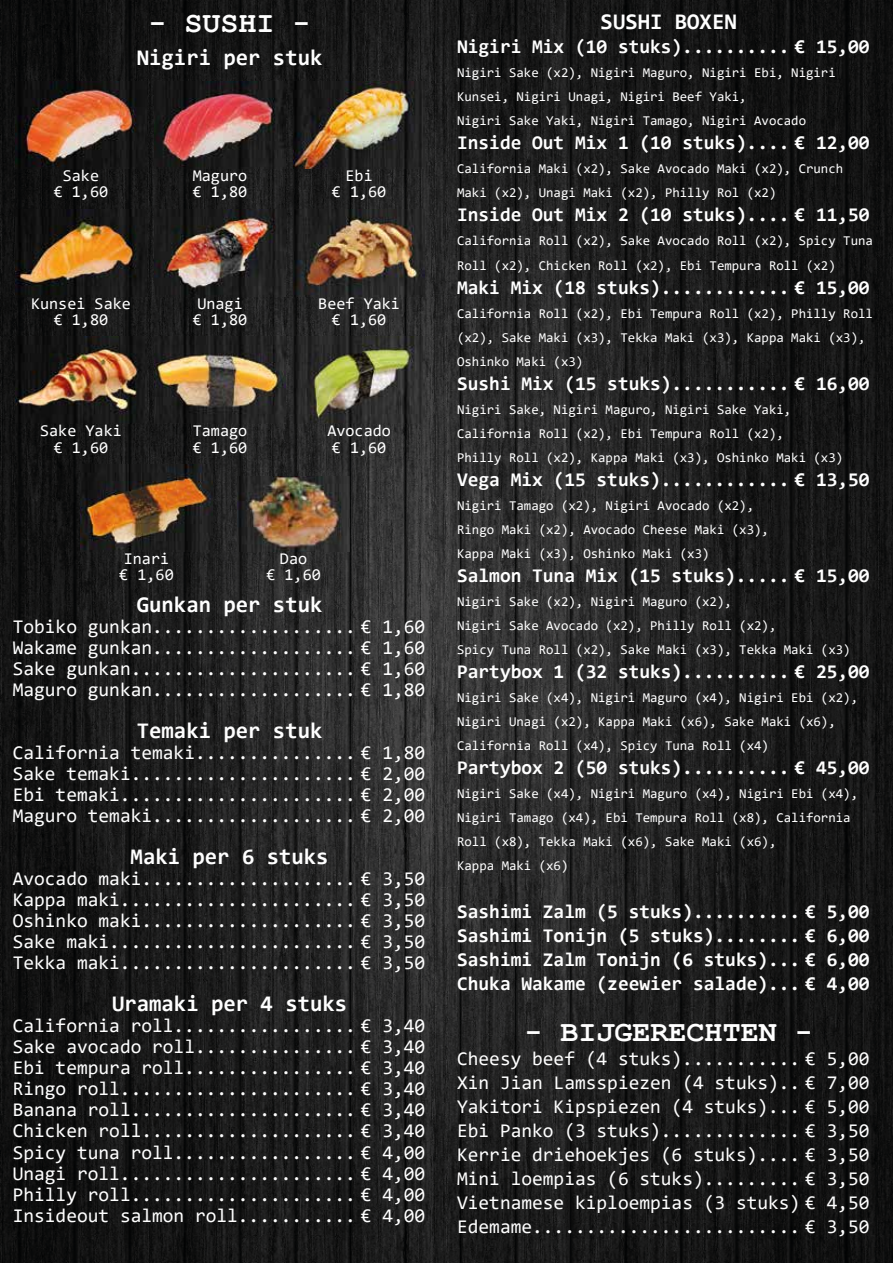
<style>
.page{position:relative;width:893px;height:1263px;background:#fff}
.page>*{position:absolute;margin:0;border:0;box-sizing:border-box;transform-origin:0 0}
.t1{font:700 30px "Courier New";color:#fff}
.t2{font:700 22.5px "Consolas";color:#fff}
.t3{font:19.5px/21px "Consolas";color:#fff;text-align:justify}
.t4{font:700 19.5px/24px "Consolas";color:#fff;text-align:justify}
.t5{font:16.5px/16.5px "Consolas";color:#fff;text-align:center}
.t6{font:13.5px/24px "Consolas";color:#fff}
</style>
<div class="page">
<img style="left:0;top:0;width:893px;height:1263px">
<img style="left:15px;top:81px;width:132px;height:88px">
<img style="left:154px;top:81px;width:132px;height:88px">
<img style="left:294px;top:81px;width:131px;height:88px">
<img style="left:15px;top:209px;width:132px;height:87px">
<img style="left:154px;top:209px;width:132px;height:87px">
<img style="left:294px;top:209px;width:131px;height:87px">
<img style="left:15px;top:337px;width:132px;height:87px">
<img style="left:154px;top:337px;width:132px;height:87px">
<img style="left:294px;top:337px;width:131px;height:87px">
<img style="left:81px;top:464px;width:131px;height:87px">
<img style="left:238px;top:476px;width:112px;height:75px">
<h1 class="t1" style="left:149px;top:4px;width:163px">- SUSHI -</h1>
<p class="t2" style="left:137px;top:43px;width:187px">Nigiri per stuk</p>
<p class="t5" style="left:54px;top:167px;width:56px">Sake<br>€ 1,60</p>
<p class="t5" style="left:193px;top:167px;width:56px;text-align:left">Maguro € 1,80</p>
<p class="t5" style="left:332px;top:167px;width:56px">Ebi<br>€ 1,60</p>
<p class="t5" style="left:31px;top:294px;width:101px">Kunsei Sake € 1,80</p>
<p class="t5" style="left:193px;top:294px;width:56px;text-align:left">Unagi € 1,80</p>
<p class="t5" style="left:318px;top:294px;width:83px">Beef Yaki € 1,60</p>
<p class="t5" style="left:40px;top:422px;width:83px">Sake Yaki € 1,60</p>
<p class="t5" style="left:193px;top:422px;width:56px;text-align:left">Tamago € 1,60</p>
<p class="t5" style="left:327px;top:422px;width:65px;text-align:left">Avocado € 1,60</p>
<p class="t5" style="left:119px;top:549px;width:56px;text-align:left">Inari € 1,60</p>
<p class="t5" style="left:266px;top:549px;width:56px">Dao<br>€ 1,60</p>
<p class="t2" style="left:137px;top:591px;width:187px">Gunkan per stuk</p>
<p class="t3" style="left:13px;top:616px;width:414px">Tobiko gunkan................... € 1,60<br>Wakame gunkan................... € 1,60<br>Sake gunkan..................... € 1,60<br>Maguro gunkan................... € 1,80</p>
<p class="t2" style="left:137px;top:717px;width:187px">Temaki per stuk</p>
<p class="t3" style="left:13px;top:742px;width:414px">California temaki............... € 1,80<br>Sake temaki..................... € 2,00<br>Ebi temaki...................... € 2,00<br>Maguro temaki................... € 2,00</p>
<p class="t2" style="left:131px;top:843px;width:200px">Maki per 6 stuks</p>
<p class="t3" style="left:13px;top:868px;width:414px">Avocado maki.................... € 3,50<br>Kappa maki...................... € 3,50<br>Oshinko maki.................... € 3,50<br>Sake maki....................... € 3,50<br>Tekka maki...................... € 3,50</p>
<p class="t2" style="left:112px;top:990px;width:237px">Uramaki per 4 stuks</p>
<p class="t3" style="left:13px;top:1015px;width:414px">California roll................. € 3,40<br>Sake avocado roll............... € 3,40<br>Ebi tempura roll................ € 3,40<br>Ringo roll...................... € 3,40<br>Banana roll..................... € 3,40<br>Chicken roll.................... € 3,40<br>Spicy tuna roll................. € 4,00<br>Unagi roll...................... € 4,00<br>Philly roll..................... € 4,00<br>Insideout salmon roll........... € 4,00</p>
<p class="t2" style="left:601px;top:8px;width:138px">SUSHI BOXEN</p>
<p class="t4" style="left:457px;top:35px;width:414px">Nigiri Mix (10 stuks).......... € 15,00</p>
<p class="t6" style="left:457px;top:61px;width:380px">Nigiri Sake (x2), Nigiri Maguro, Nigiri Ebi, Nigiri<br>Kunsei, Nigiri Unagi, Nigiri Beef Yaki,<br>Nigiri Sake Yaki, Nigiri Tamago, Nigiri Avocado</p>
<p class="t4" style="left:457px;top:131px;width:414px">Inside Out Mix 1 (10 stuks).... € 12,00</p>
<p class="t6" style="left:457px;top:157px;width:388px">California Maki (x2), Sake Avocado Maki (x2), Crunch<br>Maki (x2), Unagi Maki (x2), Philly Rol (x2)</p>
<p class="t4" style="left:457px;top:203px;width:414px">Inside Out Mix 2 (10 stuks).... € 11,50</p>
<p class="t6" style="left:457px;top:229px;width:417px">California Roll (x2), Sake Avocado Roll (x2), Spicy Tuna<br>Roll (x2), Chicken Roll (x2), Ebi Tempura Roll (x2)</p>
<p class="t4" style="left:457px;top:275px;width:414px">Maki Mix (18 stuks)............ € 15,00</p>
<p class="t6" style="left:457px;top:301px;width:417px">California Roll (x2), Ebi Tempura Roll (x2), Philly Roll (x2), Sake Maki (x3), Tekka Maki (x3), Kappa Maki (x3),<br>Oshinko Maki (x3)</p>
<p class="t4" style="left:457px;top:371px;width:414px">Sushi Mix (15 stuks)........... € 16,00</p>
<p class="t6" style="left:457px;top:397px;width:388px">Nigiri Sake, Nigiri Maguro, Nigiri Sake Yaki,<br>California Roll (x2), Ebi Tempura Roll (x2),<br>Philly Roll (x2), Kappa Maki (x3), Oshinko Maki (x3)</p>
<p class="t4" style="left:457px;top:467px;width:414px">Vega Mix (15 stuks)............ € 13,50</p>
<p class="t6" style="left:457px;top:493px;width:313px">Nigiri Tamago (x2), Nigiri Avocado (x2),<br>Ringo Maki (x2), Avocado Cheese Maki (x3),<br>Kappa Maki (x3), Oshinko Maki (x3)</p>
<p class="t4" style="left:457px;top:563px;width:414px">Salmon Tuna Mix (15 stuks)..... € 15,00</p>
<p class="t6" style="left:457px;top:589px;width:395px">Nigiri Sake (x2), Nigiri Maguro (x2),<br>Nigiri Sake Avocado (x2), Philly Roll (x2),<br>Spicy Tuna Roll (x2), Sake Maki (x3), Tekka Maki (x3)</p>
<p class="t4" style="left:457px;top:659px;width:414px">Partybox 1 (32 stuks).......... € 25,00</p>
<p class="t6" style="left:457px;top:685px;width:402px">Nigiri Sake (x4), Nigiri Maguro (x4), Nigiri Ebi (x2),<br>Nigiri Unagi (x2), Kappa Maki (x6), Sake Maki (x6),<br>California Roll (x4), Spicy Tuna Roll (x4)</p>
<p class="t4" style="left:457px;top:755px;width:414px">Partybox 2 (50 stuks).......... € 45,00</p>
<p class="t6" style="left:457px;top:781px;width:402px">Nigiri Sake (x4), Nigiri Maguro (x4), Nigiri Ebi (x4), Nigiri Tamago (x4), Ebi Tempura Roll (x8), California Roll (x8), Tekka Maki (x6), Sake Maki (x6),<br>Kappa Maki (x6)</p>
<p class="t4" style="left:457px;top:899px;width:414px">Sashimi Zalm (5 stuks).......... € 5,00<br>Sashimi Tonijn (5 stuks)........ € 6,00<br>Sashimi Zalm Tonijn (6 stuks)... € 6,00<br>Chuka Wakame (zeewier salade)... € 4,00</p>
<h1 class="t1" style="left:525px;top:1013px;width:289px">- BIJGERECHTEN -</h1>
<p class="t3" style="left:457px;top:1046px;width:414px;line-height:24px">Cheesy beef (4 stuks)........... € 5,00<br>Xin Jian Lamsspiezen (4 stuks).. € 7,00<br>Yakitori Kipspiezen (4 stuks)... € 5,00<br>Ebi Panko (3 stuks)............. € 3,50<br>Kerrie driehoekjes (6 stuks).... € 3,50<br>Mini loempias (6 stuks)......... € 3,50<br>Vietnamese kiploempias (3 stuks) € 4,50<br>Edemame......................... € 3,50</p>
</div>
